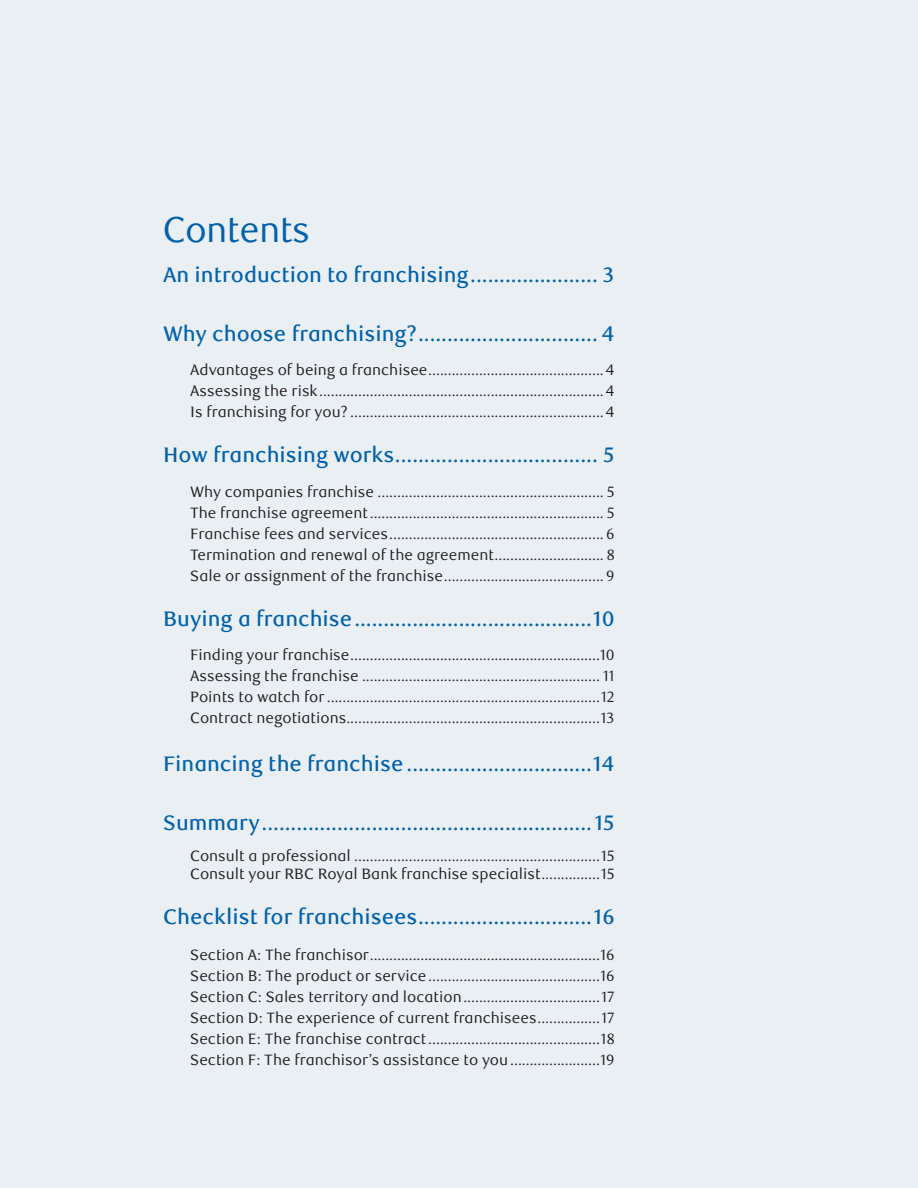
<style>
.page{position:relative;width:918px;height:1188px;background:#e9eff3}
.page>*{position:absolute;margin:0;border:0;box-sizing:border-box;transform-origin:0 0}
.heading{font:36px "RBC Display";color:#0161aa}
.subhead_-_level_1{font:500 21px "RBC Text";color:#0161aa}
.t1{font:15px "RBC Text";color:#231f20}
</style>
<div class="page">
<p class="heading" style="left:163px;top:209px;width:148px">Contents</p>
<p class="subhead_-_level_1" style="left:163px;top:263px;width:453px">An introduction to franchising...................... 3</p>
<p class="subhead_-_level_1" style="left:163px;top:321px;width:453px">Why choose franchising?............................... 4</p>
<p class="t1" style="left:190px;top:361px;width:426px">Advantages of being a franchisee.............................................4</p>
<p class="t1" style="left:190px;top:382px;width:426px">Assessing the risk.........................................................................4</p>
<p class="t1" style="left:190px;top:403px;width:426px">Is franchising for you? .................................................................4</p>
<p class="subhead_-_level_1" style="left:163px;top:443px;width:453px">How franchising works................................... 5</p>
<p class="t1" style="left:190px;top:483px;width:426px">Why companies franchise .......................................................... 5</p>
<p class="t1" style="left:190px;top:504px;width:426px">The franchise agreement............................................................ 5</p>
<p class="t1" style="left:190px;top:525px;width:426px">Franchise fees and services....................................................... 6</p>
<p class="t1" style="left:190px;top:546px;width:426px">Termination and renewal of the agreement............................ 8</p>
<p class="t1" style="left:190px;top:567px;width:426px">Sale or assignment of the franchise......................................... 9</p>
<p class="subhead_-_level_1" style="left:163px;top:606px;width:453px">Buying a franchise.........................................10</p>
<p class="t1" style="left:190px;top:646px;width:426px">Finding your franchise................................................................10</p>
<p class="t1" style="left:190px;top:667px;width:426px">Assessing the franchise ............................................................. 11</p>
<p class="t1" style="left:190px;top:688px;width:426px">Points to watch for ......................................................................12</p>
<p class="t1" style="left:190px;top:709px;width:426px">Contract negotiations.................................................................13</p>
<p class="subhead_-_level_1" style="left:163px;top:752px;width:453px">Financing the franchise................................14</p>
<p class="subhead_-_level_1" style="left:163px;top:810px;width:453px">Summary......................................................... 15</p>
<p class="t1" style="left:190px;top:847px;width:426px">Consult a professional ...............................................................15</p>
<p class="t1" style="left:190px;top:865px;width:426px">Consult your RBC Royal Bank franchise specialist...............15</p>
<p class="subhead_-_level_1" style="left:163px;top:905px;width:453px">Checklist for franchisees..............................16</p>
<p class="t1" style="left:190px;top:946px;width:426px">Section A: The franchisor...........................................................16</p>
<p class="t1" style="left:190px;top:967px;width:426px">Section B: The product or service............................................16</p>
<p class="t1" style="left:190px;top:988px;width:426px">Section C: Sales territory and location...................................17</p>
<p class="t1" style="left:190px;top:1009px;width:426px">Section D: The experience of current franchisees................17</p>
<p class="t1" style="left:190px;top:1030px;width:426px">Section E: The franchise contract............................................18</p>
<p class="t1" style="left:190px;top:1051px;width:426px">Section F: The franchisor’s assistance to you.......................19</p>
</div>
